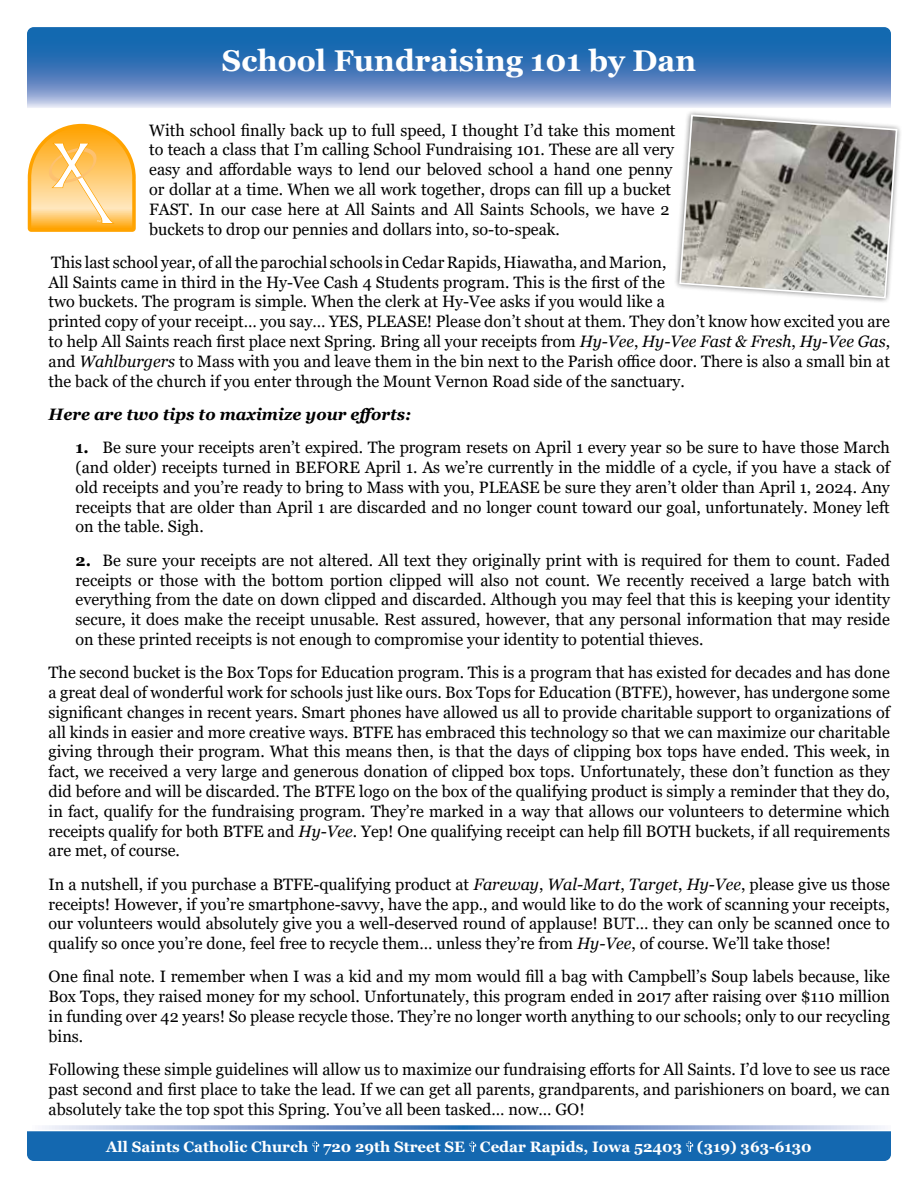
<style>
.page{position:relative;width:918px;height:1188px;background:#fff}
.page>*{position:absolute;margin:0;border:0;box-sizing:border-box;transform-origin:0 0}
.t1{font:700 30px "Georgia";color:#fff}
.t2{font:16.5px/19.8px "Georgia";color:#000;text-align:justify}
.t3{font:italic 700 16.5px "Georgia";color:#000}
.t4{font:700 15px "Georgia";color:#fff}
.s1{font-style:italic}
.s2{font-weight:700}
</style>
<div class="page">
<svg style="left:42px;top:1125px;width:843px;height:5px;background:#95aed6"></svg>
<div style="left:27px;top:1131px;width:864px;height:30px;background:#1468b0"></div>
<svg style="left:27px;top:27px;width:864px;height:81px;background:#4e83bf"></svg>
<svg style="left:28px;top:124px;width:108px;height:108px"></svg>
<div style="left:674px;top:109px;width:229px;height:195px;background:#000;opacity:.5"></div>
<svg style="left:678px;top:114px;width:220px;height:185px;background:#aeaca6"></svg>
<h1 class="t1" style="left:222px;top:42px;width:476px">School Fundraising 101 by Dan</h1>
<p class="t2" style="left:149px;top:120px;width:528px;text-align:left">With school finally back up to full speed, I thought I’d take this moment to teach a class that I’m calling School Fundraising 101. These are all very easy and affordable ways to lend our beloved school a hand one penny or dollar at a time. When we all work together, drops can fill up a bucket FAST. In our case here at All Saints and All Saints Schools, we have 2 buckets to drop our pennies and dollars into, so-to-speak.</p>
<p class="t2" style="left:49px;top:253px;width:843px;text-align:left">This last school year, of all the parochial schools in Cedar Rapids, Hiawatha, and Marion,<br>All Saints came in third in the Hy-Vee Cash 4 Students program. This is the first of the<br>two buckets. The program is simple. When the clerk at Hy-Vee asks if you would like a<br>printed copy of your receipt… you say… YES, PLEASE! Please don’t shout at them. They don’t know how excited you are to help All Saints reach first place next Spring. Bring all your receipts from <span class="s1">Hy-Vee</span>, <span class="s1">Hy-Vee Fast &amp; Fresh</span>, <span class="s1">Hy-Vee Gas</span>, and <span class="s1">Wahlburgers</span> to Mass with you and leave them in the bin next to the Parish office door. There is also a small bin at the back of the church if you enter through the Mount Vernon Road side of the sanctuary.</p>
<p class="t3" style="left:49px;top:404px;width:364px">Here are two tips to maximize your efforts:</p>
<p class="t2" style="left:76px;top:438px;width:816px"><span class="s2">1.</span> Be sure your receipts aren’t expired. The program resets on April 1 every year so be sure to have those March (and older) receipts turned in BEFORE April 1. As we’re currently in the middle of a cycle, if you have a stack of old receipts and you’re ready to bring to Mass with you, PLEASE be sure they aren’t older than April 1, 2024. Any receipts that are older than April 1 are discarded and no longer count toward our goal, unfortunately. Money left on the table. Sigh.</p>
<p class="t2" style="left:76px;top:551px;width:816px"><span class="s2">2.</span> Be sure your receipts are not altered. All text they originally print with is required for them to count. Faded receipts or those with the bottom portion clipped will also not count. We recently received a large batch with everything from the date on down clipped and discarded. Although you may feel that this is keeping your identity secure, it does make the receipt unusable. Rest assured, however, that any personal information that may reside on these printed receipts is not enough to compromise your identity to potential thieves.</p>
<p class="t2" style="left:49px;top:663px;width:843px">The second bucket is the Box Tops for Education program. This is a program that has existed for decades and has done a great deal of wonderful work for schools just like ours. Box Tops for Education (BTFE), however, has undergone some significant changes in recent years. Smart phones have allowed us all to provide charitable support to organizations of all kinds in easier and more creative ways. BTFE has embraced this technology so that we can maximize our charitable giving through their program. What this means then, is that the days of clipping box tops have ended. This week, in fact, we received a very large and generous donation of clipped box tops. Unfortunately, these don’t function as they did before and will be discarded. The BTFE logo on the box of the qualifying product is simply a reminder that they do, in fact, qualify for the fundraising program. They’re marked in a way that allows our volunteers to determine which receipts qualify for both BTFE and <span class="s1">Hy-Vee</span>. Yep! One qualifying receipt can help fill BOTH buckets, if all requirements are met, of course.</p>
<p class="t2" style="left:49px;top:875px;width:843px">In a nutshell, if you purchase a BTFE-qualifying product at <span class="s1">Fareway</span>, <span class="s1">Wal-Mart</span>, <span class="s1">Target</span>, <span class="s1">Hy-Vee</span>, please give us those receipts! However, if you’re smartphone-savvy, have the app., and would like to do the work of scanning your receipts, our volunteers would absolutely give you a well-deserved round of applause! BUT… they can only be scanned once to qualify so once you’re done, feel free to recycle them… unless they’re from <span class="s1">Hy-Vee</span>, of course. We’ll take those!</p>
<p class="t2" style="left:49px;top:967px;width:843px">One final note. I remember when I was a kid and my mom would fill a bag with Campbell’s Soup labels because, like Box Tops, they raised money for my school. Unfortunately, this program ended in 2017 after raising over $110 million in funding over 42 years! So please recycle those. They’re no longer worth anything to our schools; only to our recycling bins.</p>
<p class="t2" style="left:49px;top:1060px;width:843px">Following these simple guidelines will allow us to maximize our fundraising efforts for All Saints. I’d love to see us race past second and first place to take the lead. If we can get all parents, grandparents, and parishioners on board, we can absolutely take the top spot this Spring. You’ve all been tasked… now… GO!</p>
<p class="t4" style="left:106px;top:1137px;width:707px">All Saints Catholic Church 720 29th Street SE Cedar Rapids, Iowa 52403 (319) 363-6130</p>
</div>
